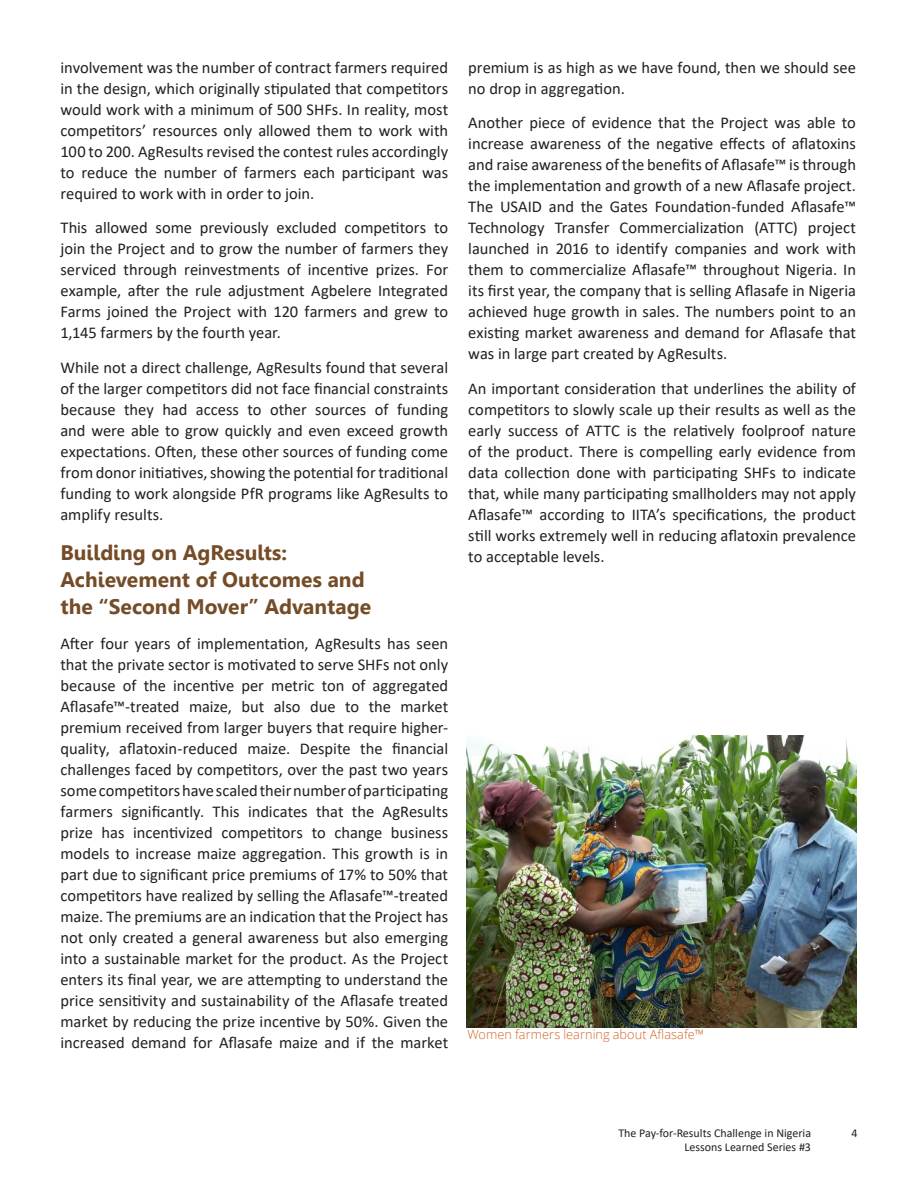
<style>
.page{position:relative;width:918px;height:1188px;background:#fff}
.page>*{position:absolute;margin:0;border:0;box-sizing:border-box;transform-origin:0 0}
.Subhead_A__10_14pt{font:700 21px/27px "Leelawadee";color:#744c27}
.Body_copy__10_14pt{font:16.5px/21px "Calibri";letter-spacing:-.005em;color:#231f20;text-align:justify}
.Image_caption__8_5_1{font:300 12.75px "Open Sans";letter-spacing:.005em;color:#d06427}
.t1{font:12px/14.4px "Calibri";color:#231f20;text-align:right}
</style>
<div class="page">
<img style="left:467px;top:736px;width:389px;height:292px">
<p class="Body_copy__10_14pt" style="left:60px;top:56px;width:389px">involvement was the number of contract farmers required in the design, which originally stipulated that competitors would work with a minimum of 500 SHFs. In reality, most competitors’ resources only allowed them to work with 100 to 200. AgResults revised the contest rules accordingly to reduce the number of farmers each participant was required to work with in order to join.</p>
<p class="Body_copy__10_14pt" style="left:60px;top:217px;width:389px">This allowed some previously excluded competitors to join the Project and to grow the number of farmers they serviced through reinvestments of incentive prizes. For example, after the rule adjustment Agbelere Integrated Farms joined the Project with 120 farmers and grew to 1,145 farmers by the fourth year.</p>
<p class="Body_copy__10_14pt" style="left:60px;top:356px;width:389px">While not a direct challenge, AgResults found that several of the larger competitors did not face financial constraints because they had access to other sources of funding and were able to grow quickly and even exceed growth expectations. Often, these other sources of funding come from donor initiatives, showing the potential for traditional funding to work alongside PfR programs like AgResults to amplify results.</p>
<p class="Subhead_A__10_14pt" style="left:60px;top:540px;width:312px">Building on AgResults:<br>Achievement of Outcomes and the “Second Mover” Advantage</p>
<p class="Body_copy__10_14pt" style="left:60px;top:632px;width:389px">After four years of implementation, AgResults has seen that the private sector is motivated to serve SHFs not only because of the incentive per metric ton of aggregated Aflasafe™-treated maize, but also due to the market premium received from larger buyers that require higher&shy;quality, aflatoxin-reduced maize. Despite the financial challenges faced by competitors, over the past two years some competitors have scaled their number of participating farmers significantly. This indicates that the AgResults prize has incentivized competitors to change business models to increase maize aggregation. This growth is in part due to significant price premiums of 17% to 50% that competitors have realized by selling the Aflasafe™-treated maize. The premiums are an indication that the Project has not only created a general awareness but also emerging into a sustainable market for the product. As the Project enters its final year, we are attempting to understand the price sensitivity and sustainability of the Aflasafe treated market by reducing the prize incentive by 50%. Given the increased demand for Aflasafe maize and if the market</p>
<p class="Body_copy__10_14pt" style="left:468px;top:56px;width:389px">premium is as high as we have found, then we should see no drop in aggregation.</p>
<p class="Body_copy__10_14pt" style="left:468px;top:112px;width:389px">Another piece of evidence that the Project was able to increase awareness of the negative effects of aflatoxins and raise awareness of the benefits of Aflasafe™ is through the implementation and growth of a new Aflasafe project.<br>The USAID and the Gates Foundation-funded Aflasafe™ Technology Transfer Commercialization (ATTC) project launched in 2016 to identify companies and work with them to commercialize Aflasafe™ throughout Nigeria. In its first year, the company that is selling Aflasafe in Nigeria achieved huge growth in sales. The numbers point to an existing market awareness and demand for Aflasafe that was in large part created by AgResults.</p>
<p class="Body_copy__10_14pt" style="left:468px;top:377px;width:389px">An important consideration that underlines the ability of competitors to slowly scale up their results as well as the early success of ATTC is the relatively foolproof nature of the product. There is compelling early evidence from data collection done with participating SHFs to indicate that, while many participating smallholders may not apply Aflasafe™ according to IITA’s specifications, the product still works extremely well in reducing aflatoxin prevalence to acceptable levels.</p>
<p class="Image_caption__8_5_1" style="left:468px;top:1025px;width:238px">Women farmers learning about Aflasafe™</p>
<p class="t1" style="left:618px;top:1125px;width:194px">The Pay-for-Results Challenge in Nigeria<br>Lessons Learned Series #3</p>
<p class="t1" style="left:851px;top:1125px;width:8px">4</p>
</div>
